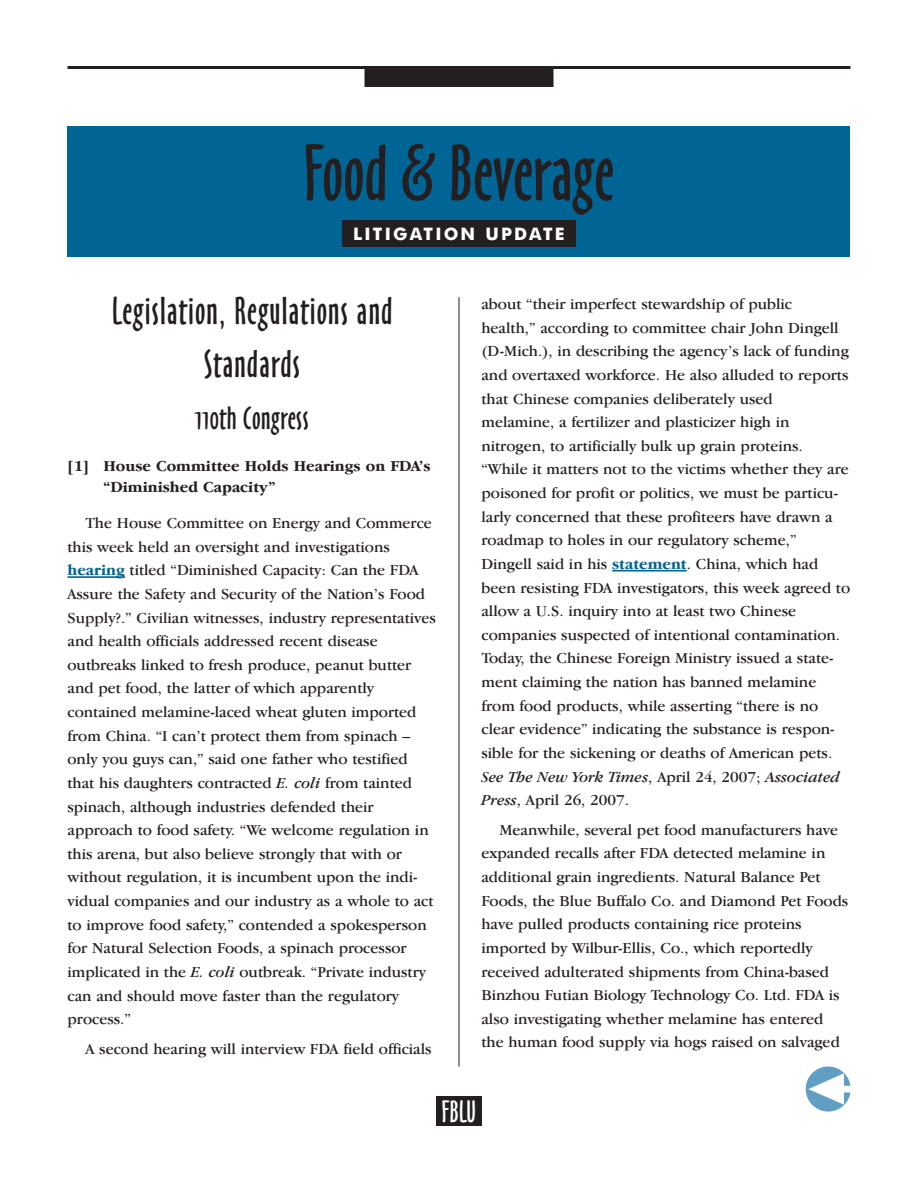
<style>
.page{position:relative;width:918px;height:1188px;background:#fff}
.page>*{position:absolute;margin:0;border:0;box-sizing:border-box;transform-origin:0 0}
.t1{font:73.5px "Oz Handicraft BT";color:#231f20}
.t2{font:36px/52.5px "Oz Handicraft BT";letter-spacing:.03em;color:#231f20;text-align:center}
.t3{font:30px "Oz Handicraft BT";letter-spacing:.015em;color:#231f20}
.t4{font:28.5px "Oz Handicraft BT";color:#fff}
.t5{font:700 17.25px "Futura BT";letter-spacing:.125em;color:#fff}
.t6{font:15.75px/23.7px "Garamond IT Cby BT";color:#231f20}
.t7{font:700 15.75px/21px "Garamond IT Cby BT";color:#231f20}
.s1{font-weight:700;color:#006494}
.s2{font-style:italic}
</style>
<div class="page">
<hr style="left:68px;top:66px;width:782px;height:3px;background:#231f20">
<div style="left:364px;top:69px;width:190px;height:18px;background:#231f20"></div>
<hr style="left:459px;top:297px;width:1px;height:770px;background:#231f20">
<div style="left:436px;top:1096px;width:46px;height:30px;background:#231f20"></div>
<svg style="left:806px;top:1066px;width:44px;height:46px"></svg>
<div style="left:68px;top:126px;width:782px;height:131px;background:#006494"></div>
<div style="left:342px;top:220px;width:234px;height:27px;background:#231f20"></div>
<hr style="left:68px;top:576px;width:57px;height:2px;background:#006494">
<hr style="left:612px;top:570px;width:75px;height:2px;background:#006494">
<h1 class="t1" style="left:304px;top:132px;width:312px">Food &amp; Beverage</h1>
<p class="t5" style="left:353px;top:224px;width:213px">LITIGATION UPDATE</p>
<h2 class="t2" style="left:112px;top:286px;width:282px">Legislation, Regulations and<br>Standards</h2>
<h3 class="t3" style="left:195px;top:402px;width:115px">110th Congress</h3>
<p class="t7" style="left:103px;top:456px;width:329px;text-indent:-36px">[1] House Committee Holds Hearings on FDA’s “Diminished Capacity”</p>
<p class="t6" style="left:67px;top:511px;width:370px;text-indent:18px">The House Committee on Energy and Commerce this week held an oversight and investigations <span class="s1">hearing</span> titled “Diminished Capacity: Can the FDA Assure the Safety and Security of the Nation’s Food Supply?.” Civilian witnesses, industry representatives and health officials addressed recent disease outbreaks linked to fresh produce, peanut butter and pet food, the latter of which apparently contained melamine-laced wheat gluten imported from China. “I can’t protect them from spinach – only you guys can,” said one father who testified that his daughters contracted <span class="s2">E. coli</span> from tainted spinach, although industries defended their approach to food safety. “We welcome regulation in this arena, but also believe strongly that with or without regulation, it is incumbent upon the indi&shy;vidual companies and our industry as a whole to act to improve food safety,” contended a spokesperson for Natural Selection Foods, a spinach processor implicated in the <span class="s2">E. coli</span> outbreak. “Private industry can and should move faster than the regulatory process.”</p>
<p class="t6" style="left:86px;top:1037px;width:348px">A second hearing will interview FDA field officials</p>
<p class="t6" style="left:481px;top:292px;width:370px">about “their imperfect stewardship of public health,” according to committee chair John Dingell (D-Mich.), in describing the agency’s lack of funding and overtaxed workforce. He also alluded to reports that Chinese companies deliberately used<br>melamine, a fertilizer and plasticizer high in nitrogen, to artificially bulk up grain proteins. “While it matters not to the victims whether they are poisoned for profit or politics, we must be particu&shy;larly concerned that these profiteers have drawn a roadmap to holes in our regulatory scheme,” Dingell said in his <span class="s1">statement</span>. China, which had been resisting FDA investigators, this week agreed to allow a U.S. inquiry into at least two Chinese companies suspected of intentional contamination.<br>Today, the Chinese Foreign Ministry issued a state&shy;ment claiming the nation has banned melamine from food products, while asserting “there is no clear evidence” indicating the substance is respon&shy;sible for the sickening or deaths of American pets.<br><span class="s2">See The New York Times</span>, April 24, 2007; <span class="s2">Associated Press</span>, April 26, 2007.</p>
<p class="t6" style="left:481px;top:818px;width:368px;text-indent:18px">Meanwhile, several pet food manufacturers have expanded recalls after FDA detected melamine in additional grain ingredients. Natural Balance Pet Foods, the Blue Buffalo Co. and Diamond Pet Foods have pulled products containing rice proteins imported by Wilbur-Ellis, Co., which reportedly received adulterated shipments from China-based Binzhou Futian Biology Technology Co. Ltd. FDA is also investigating whether melamine has entered the human food supply via hogs raised on salvaged</p>
<h3 class="t4" style="left:442px;top:1095px;width:36px">FBLU</h3>
</div>
